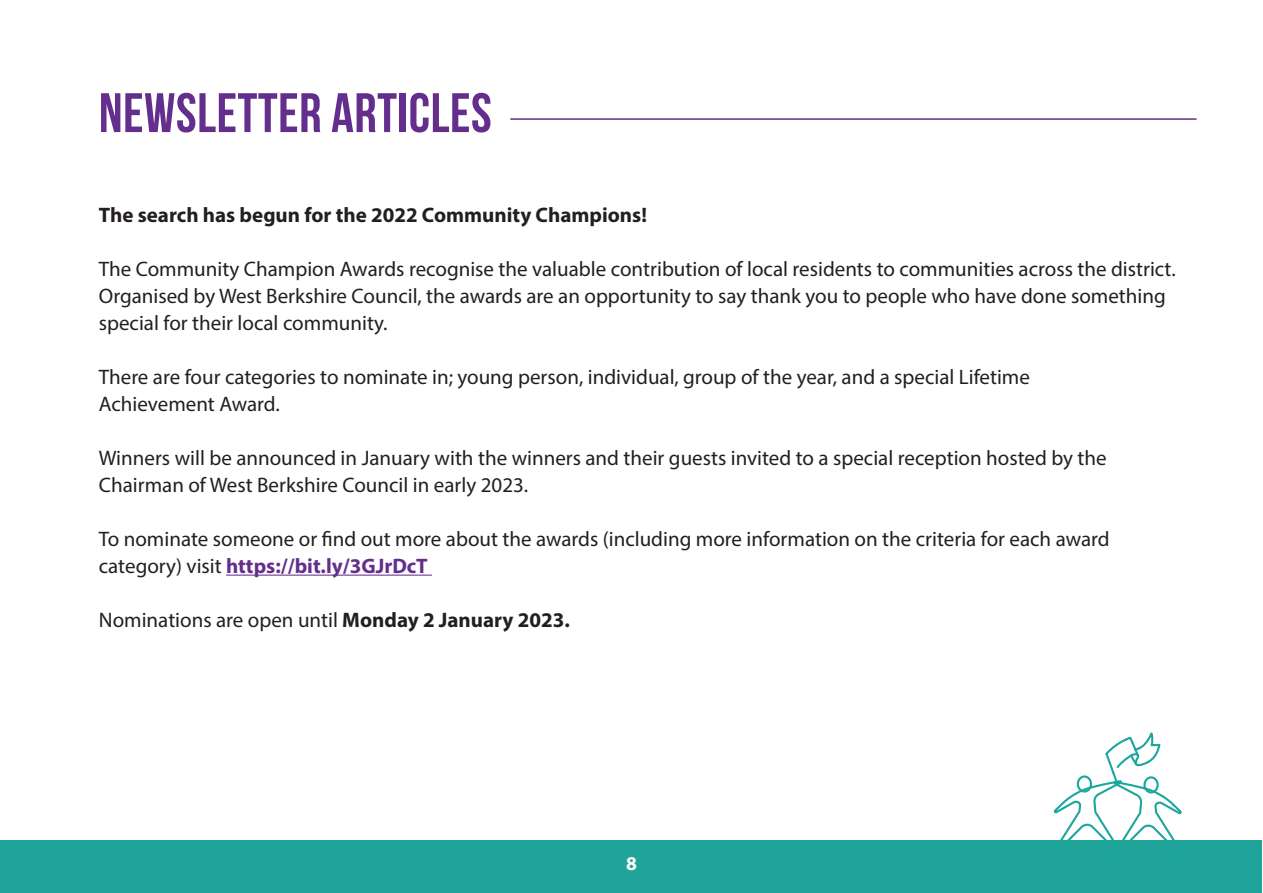
<style>
.page{position:relative;width:1263px;height:893px;background:#fff}
.page>*{position:absolute;margin:0;border:0;box-sizing:border-box;transform-origin:0 0}
.t1{font:55.5px "Bebas Neue";letter-spacing:.01em;color:#642e8c}
.t2{font:21px/27px "Myriad Pro";color:#231f20}
.t3{font:700 21px "Myriad Pro";color:#231f20}
.t4{font:700 21px "Myriad Pro";color:#642e8c}
.t5{font:700 19.5px "Myriad Pro";color:#fff}
.s1{font-weight:400;color:#231f20}
.s2{font-weight:700}
</style>
<div class="page">
<hr style="left:226px;top:575px;width:206px;height:1px;background:#642e8c">
<div style="left:1px;top:840px;width:1261px;height:52px;background:#20a49a"></div>
<hr style="left:510px;top:118px;width:686px;height:2px;background:#642e8c">
<svg style="left:1053px;top:732px;width:129px;height:108px"></svg>
<p class="t1" style="left:99px;top:82px;width:394px">NEWSLETTER ARTICLES</p>
<p class="t3" style="left:99px;top:201px;width:550px">The search has begun for the 2022 Community Champions!</p>
<p class="t2" style="left:99px;top:255px;width:1078px">The Community Champion Awards recognise the valuable contribution of local residents to communities across the district.<br>Organised by West Berkshire Council, the awards are an opportunity to say thank you to people who have done something special for their local community.</p>
<p class="t2" style="left:99px;top:363px;width:933px">There are four categories to nominate in; young person, individual, group of the year, and a special Lifetime</p>
<p class="t2" style="left:99px;top:390px;width:183px">Achievement Award.</p>
<p class="t2" style="left:99px;top:444px;width:1009px">Winners will be announced in January with the winners and their guests invited to a special reception hosted by the</p>
<p class="t2" style="left:99px;top:471px;width:431px">Chairman of West Berkshire Council in early 2023.</p>
<p class="t2" style="left:99px;top:525px;width:1012px">To nominate someone or find out more about the awards (including more information on the criteria for each award</p>
<p class="t4" style="left:99px;top:552px;width:330px"><span class="s1">category) visit</span> https://bit.ly/3GJrDcT</p>
<p class="t2" style="left:99px;top:606px;width:472px">Nominations are open until <span class="s2">Monday 2 January 2023.</span></p>
<p class="t5" style="left:626px;top:851px;width:12px">8</p>
</div>
